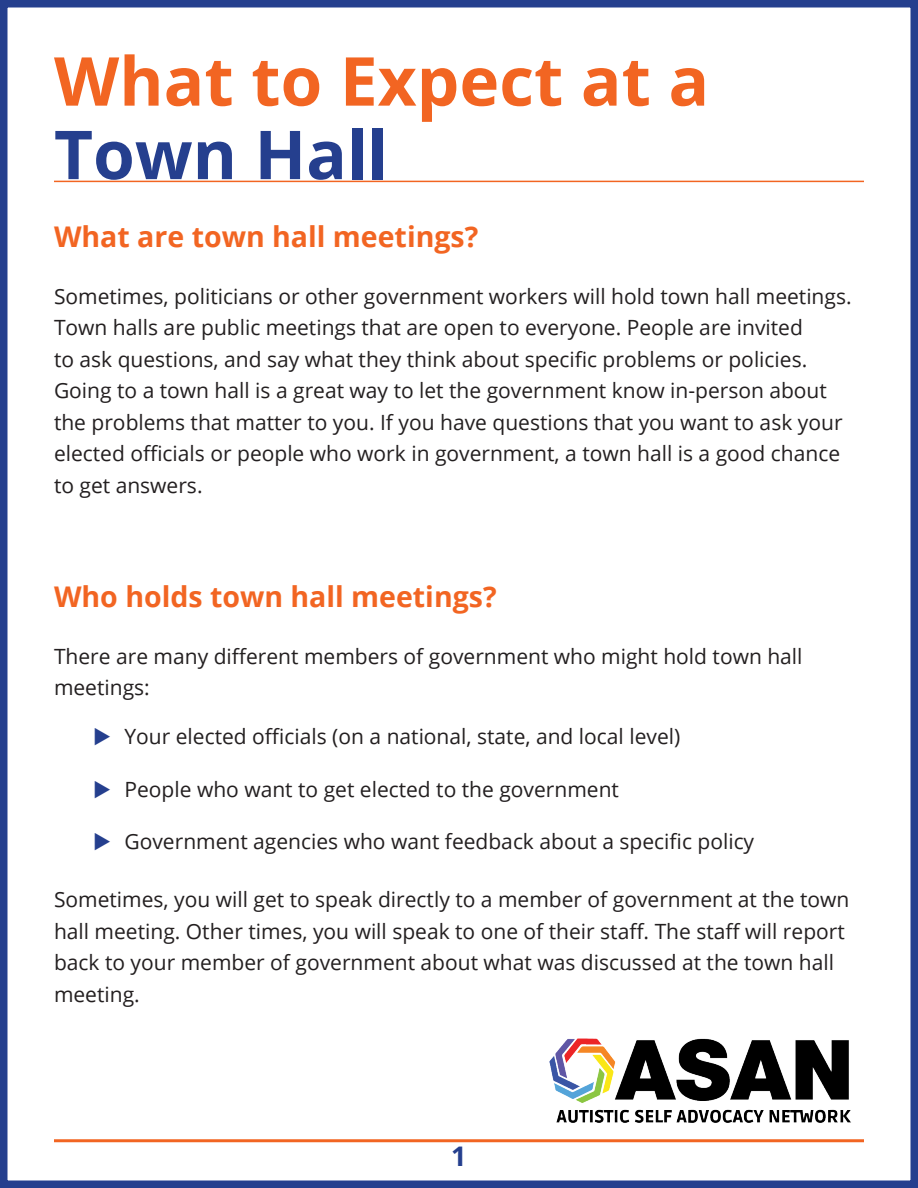
<style>
.page{position:relative;width:918px;height:1188px;background:#fff}
.page>*{position:absolute;margin:0;border:0;box-sizing:border-box;transform-origin:0 0}
.section_head{font:700 67.5px/73.5px "Open Sans";color:#f26522}
.subhead{font:700 28.5px "Open Sans";color:#f26522}
.t1{font:700 27px "Open Sans";color:#253f8e}
._1normal{font:21px/31.5px "Open Sans";color:#231f20}
.s1{color:#253f8e}
</style>
<div class="page">
<div style="left:0;top:0;width:918px;height:1188px;border:8px solid #253f8e"></div>
<hr style="left:54px;top:1139px;width:810px;height:3px;background:#f26522">
<hr style="left:54px;top:181px;width:810px;height:1px;background:#f26522">
<img style="left:549px;top:1038px;width:302px;height:85px">
<p class="section_head" style="left:54px;top:43px;width:657px">What to Expect at a<br><span class="s1">Town Hall</span></p>
<p class="subhead" style="left:54px;top:216px;width:426px">What are town hall meetings?</p>
<p class="_1normal" style="left:54px;top:280px;width:799px">Sometimes, politicians or other government workers will hold town hall meetings.<br>Town halls are public meetings that are open to everyone. People are invited<br>to ask questions, and say what they think about specific problems or policies.<br>Going to a town hall is a great way to let the government know in-person about the problems that matter to you. If you have questions that you want to ask your elected officials or people who work in government, a town hall is a good chance to get answers.</p>
<p class="subhead" style="left:54px;top:576px;width:444px">Who holds town hall meetings?</p>
<p class="_1normal" style="left:54px;top:640px;width:750px">There are many different members of government who might hold town hall meetings:</p>
<p class="_1normal" style="left:124px;top:720px;width:557px">Your elected officials (on a national, state, and local level)</p>
<p class="_1normal" style="left:124px;top:773px;width:496px">People who want to get elected to the government</p>
<p class="_1normal" style="left:124px;top:825px;width:631px">Government agencies who want feedback about a specific policy</p>
<p class="_1normal" style="left:54px;top:883px;width:797px">Sometimes, you will get to speak directly to a member of government at the town hall meeting. Other times, you will speak to one of their staff. The staff will report back to your member of government about what was discussed at the town hall meeting.</p>
<p class="t1" style="left:451px;top:1137px;width:17px">1</p>
</div>
